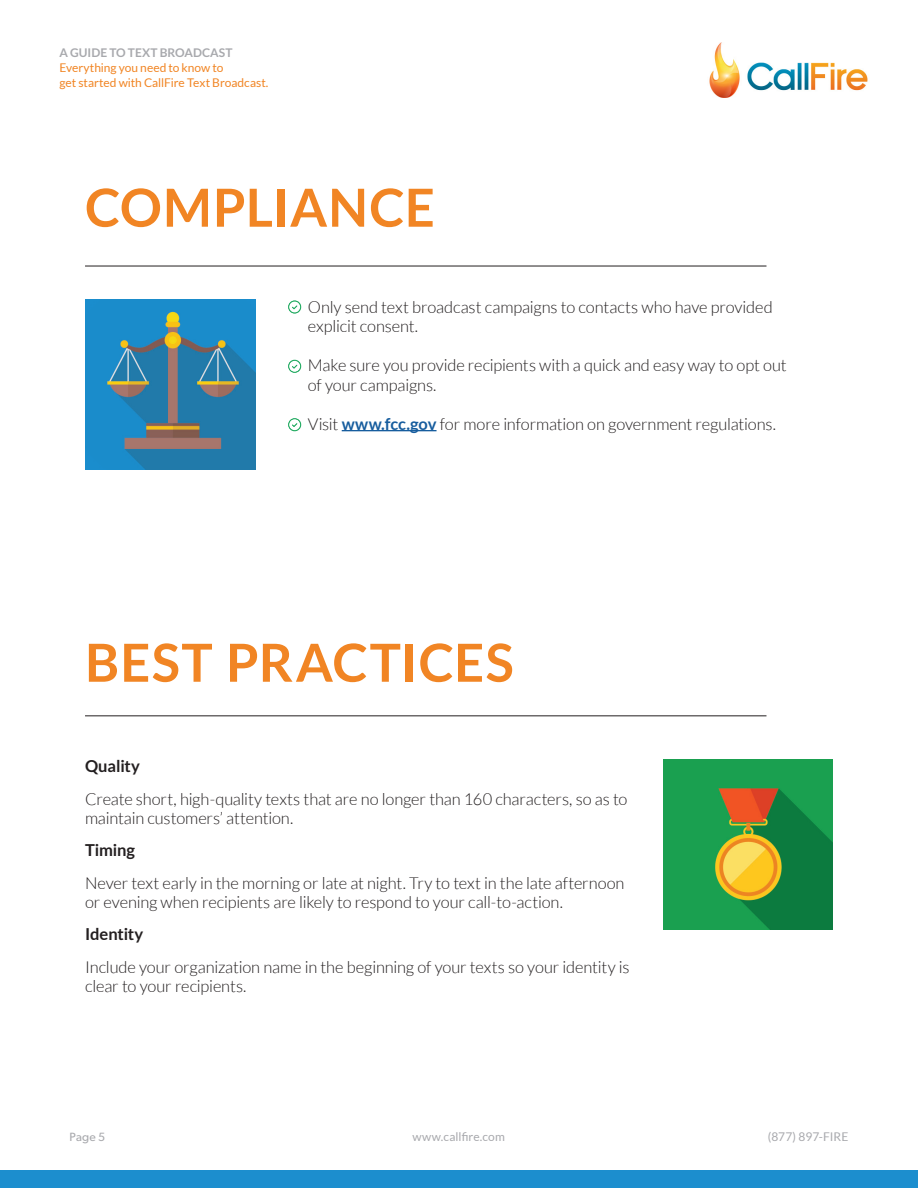
<style>
.page{position:relative;width:918px;height:1188px;background:#fff}
.page>*{position:absolute;margin:0;border:0;box-sizing:border-box;transform-origin:0 0}
.t1{font:700 52.5px "Lato";letter-spacing:.02em;color:#f18524}
.t2{font:300 16.5px/19.5px "Lato";letter-spacing:-.01em;color:#231f20}
.t3{font:700 16.5px "Lato";letter-spacing:-.005em;color:#231f20}
.t4{font:12px/15px "Lato";color:#f18524}
.t5{font:12px "Lato";letter-spacing:.005em;color:#a8a9ad}
.t6{font:700 12px "Lato";letter-spacing:.005em;color:#a8a9ad}
.t7{font:12px "Gibson";color:#a8a9ad}
.s1{font-weight:700;color:#175d9e}
</style>
<div class="page">
<div style="left:0;top:1170px;width:918px;height:18px;background:#1c8ece"></div>
<img style="left:709px;top:42px;width:159px;height:55px">
<hr style="left:85px;top:266px;width:681px;height:1px;background:#231f20">
<hr style="left:85px;top:715px;width:681px;height:1px;background:#231f20">
<hr style="left:342px;top:430px;width:95px;height:1px;background:#175d9e">
<img style="left:85px;top:300px;width:170px;height:170px">
<img style="left:663px;top:759px;width:170px;height:170px">
<svg style="left:288px;top:300px;width:13px;height:14px"></svg>
<svg style="left:288px;top:418px;width:13px;height:13px"></svg>
<svg style="left:288px;top:360px;width:13px;height:13px"></svg>
<p class="t6" style="left:60px;top:45px;width:175px">A GUIDE TO TEXT BROADCAST</p>
<p class="t4" style="left:60px;top:60px;width:211px">Everything you need to know to<br>get started with CallFire Text Broadcast.</p>
<p class="t1" style="left:85px;top:178px;width:351px">COMPLIANCE</p>
<p class="t2" style="left:308px;top:297px;width:466px">Only send text broadcast campaigns to contacts who have provided</p>
<p class="t2" style="left:308px;top:317px;width:112px">explicit consent.</p>
<p class="t2" style="left:308px;top:356px;width:480px">Make sure you provide recipients with a quick and easy way to opt out</p>
<p class="t2" style="left:308px;top:375px;width:130px">of your campaigns.</p>
<p class="t2" style="left:308px;top:414px;width:470px">Visit <span class="s1">www.fcc.gov</span> for more information on government regulations.</p>
<p class="t1" style="left:85px;top:633px;width:430px">BEST PRACTICES</p>
<p class="t3" style="left:85px;top:757px;width:57px">Quality</p>
<p class="t2" style="left:85px;top:789px;width:544px">Create short, high-quality texts that are no longer than 160 characters, so as to maintain customers’ attention.</p>
<p class="t3" style="left:85px;top:841px;width:52px">Timing</p>
<p class="t2" style="left:85px;top:873px;width:541px">Never text early in the morning or late at night. Try to text in the late afternoon or evening when recipients are likely to respond to your call-to-action.</p>
<p class="t3" style="left:85px;top:925px;width:60px">Identity</p>
<p class="t2" style="left:85px;top:957px;width:546px">Include your organization name in the beginning of your texts so your identity is clear to your recipients.</p>
<p class="t7" style="left:70px;top:1129px;width:37px">Page 5</p>
<p class="t5" style="left:412px;top:1130px;width:94px">www.callfire.com</p>
<p class="t5" style="left:768px;top:1130px;width:82px">(877) 897-FIRE</p>
</div>
